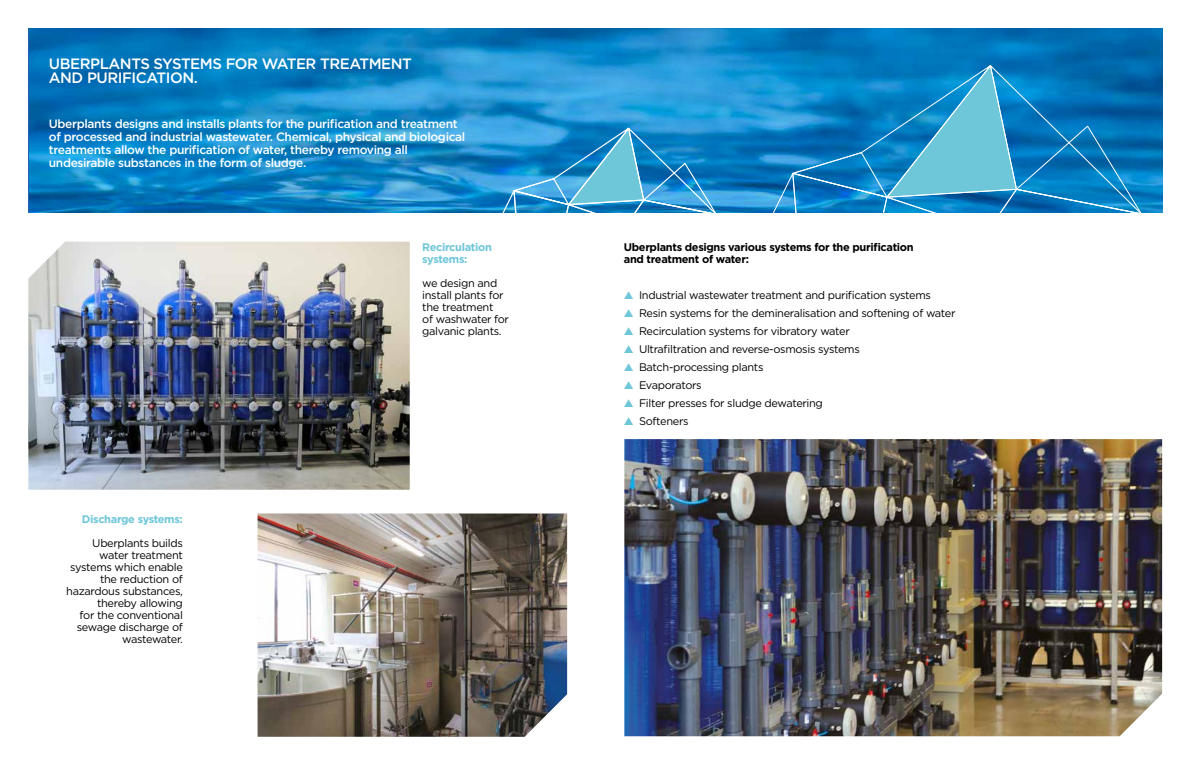
<style>
.page{position:relative;width:1191px;height:766px;background:#fff}
.page>*{position:absolute;margin:0;border:0;box-sizing:border-box;transform-origin:0 0}
.t1{font:500 15px/14.6px "Gotham";letter-spacing:-.03em;color:#fff}
.t2{font:500 12px/13px "Gotham";letter-spacing:-.03em;color:#fff}
.t3{font:11px/12px "Gotham";letter-spacing:-.03em;color:#000}
.t4{font:700 11px/12px "Gotham";letter-spacing:-.03em;color:#000}
.t5{font:700 11px/12px "Gotham";letter-spacing:-.03em;color:#6ec6d9}
.s1{color:#6ec6d9}
</style>
<div class="page">
<svg style="left:28px;top:29px;width:1134px;height:184px;background:#1083c4"></svg>
<img style="left:28px;top:241px;width:382px;height:248px">
<svg style="left:771px;top:64px;width:380px;height:149px;background:#1b87c3"></svg>
<svg style="left:500px;top:127px;width:228px;height:86px;background:#2f95cd"></svg>
<img style="left:257px;top:513px;width:310px;height:223px">
<img style="left:624px;top:439px;width:538px;height:297px">
<h1 class="t1" style="left:49px;top:56px;width:364px">UBERPLANTS SYSTEMS FOR WATER TREATMENT<br>AND PURIFICATION.</h1>
<p class="t2" style="left:49px;top:117px;width:418px">Uberplants designs and installs plants for the purification and treatment of processed and industrial wastewater. Chemical, physical and biological treatments allow the purification of water, thereby removing all undesirable substances in the form of sludge.</p>
<p class="t5" style="left:82px;top:512px;width:102px">Discharge systems:</p>
<p class="t3" style="left:66px;top:536px;width:118px;text-align:right">Uberplants builds water treatment systems which enable the reduction of hazardous substances, thereby allowing<br>for the conventional sewage discharge of wastewater.</p>
<p class="t5" style="left:422px;top:240px;width:71px">Recirculation systems:</p>
<p class="t3" style="left:422px;top:276px;width:88px">we design and install plants for the treatment<br>of washwater for galvanic plants.</p>
<p class="t4" style="left:624px;top:240px;width:291px">Uberplants designs various systems for the purification and treatment of water:</p>
<p class="t3" style="left:624px;top:288px;width:309px"><span class="s1">▲</span> Industrial wastewater treatment and purification systems</p>
<p class="t3" style="left:624px;top:306px;width:333px"><span class="s1">▲</span> Resin systems for the demineralisation and softening of water</p>
<p class="t3" style="left:624px;top:324px;width:227px"><span class="s1">▲</span> Recirculation systems for vibratory water</p>
<p class="t3" style="left:624px;top:342px;width:237px"><span class="s1">▲</span> Ultrafiltration and reverse-osmosis systems</p>
<p class="t3" style="left:624px;top:360px;width:141px"><span class="s1">▲</span> Batch-processing plants</p>
<p class="t3" style="left:624px;top:378px;width:79px"><span class="s1">▲</span> Evaporators</p>
<p class="t3" style="left:624px;top:396px;width:201px"><span class="s1">▲</span> Filter presses for sludge dewatering</p>
<p class="t3" style="left:624px;top:414px;width:66px"><span class="s1">▲</span> Softeners</p>
</div>
